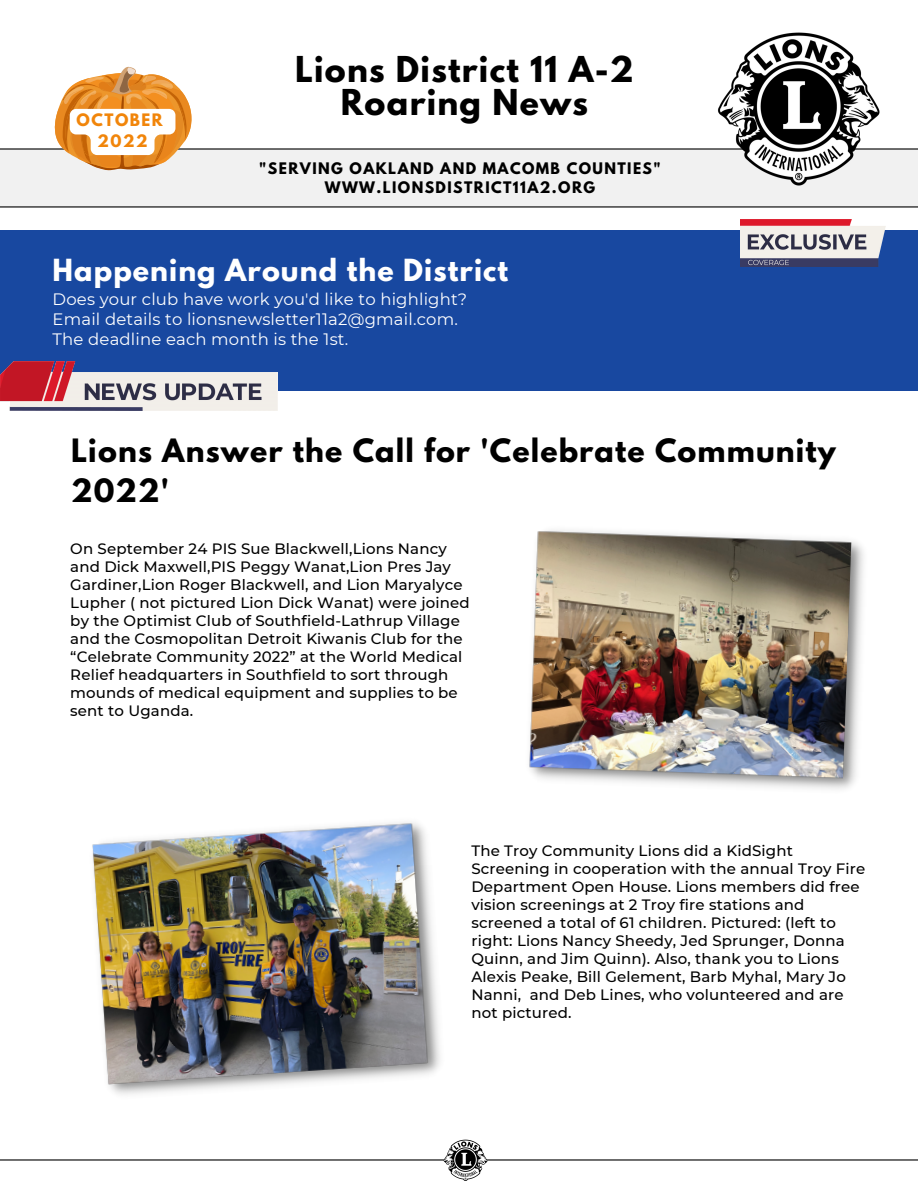
<style>
.page{position:relative;width:918px;height:1188px;background:#fff}
.page>*{position:absolute;margin:0;border:0;box-sizing:border-box;transform-origin:0 0}
.t1{font:700 31.65px/32.7px "League Spartan";letter-spacing:.04em;color:#000;text-align:center}
.t2{font:700 28.5px/39.3px "League Spartan";letter-spacing:.04em;color:#000}
.t3{font:700 27px "League Spartan";letter-spacing:.04em;color:#fff}
.t4{font:16.5px/20.2px "Montserrat";letter-spacing:.01em;color:#fff}
.t5{font:700 15.3px/20.5px "League Spartan";letter-spacing:.1em;color:#f1850a;text-align:center}
.t6{font:500 15px/18px "Montserrat";letter-spacing:.01em;color:#000}
.t7{font:700 14.1px/19.2px "League Spartan";letter-spacing:.1em;color:#000;text-align:center}
</style>
<div class="page">
<div style="left:0;top:150px;width:918px;height:57px;background:#f1f1f1"></div>
<hr style="left:0;top:148px;width:918px;height:2px;background:#000">
<hr style="left:0;top:1159px;width:918px;height:2px;background:#000">
<hr style="left:0;top:206px;width:918px;height:2px;background:#000">
<img style="left:708px;top:32px;width:174px;height:154px">
<img style="left:441px;top:1139px;width:46px;height:42px">
<div style="left:0;top:230px;width:918px;height:161px;background:#1848a0"></div>
<img style="left:0;top:362px;width:278px;height:48px">
<img style="left:740px;top:220px;width:145px;height:46px">
<svg style="left:52px;top:67px;width:141px;height:103px"></svg>
<img style="left:529px;top:530px;width:335px;height:259px">
<img style="left:92px;top:822px;width:348px;height:273px">
<p class="t5" style="left:77px;top:112px;width:88px">OCTOBER<br>2022</p>
<h1 class="t1" style="left:295px;top:57px;width:340px">Lions District 11 A-2<br>Roaring News</h1>
<p class="t7" style="left:259px;top:161px;width:403px">"SERVING OAKLAND AND MACOMB COUNTIES"<br>WWW.LIONSDISTRICT11A2.ORG</p>
<h3 class="t3" style="left:53px;top:257px;width:457px">Happening Around the District</h3>
<p class="t4" style="left:53px;top:289px;width:416px">Does your club have work you'd like to highlight?<br>Email details to lionsnewsletter11a2@gmail.com.<br>The deadline each month is the 1st.</p>
<h2 class="t2" style="left:71px;top:435px;width:766px">Lions Answer the Call for 'Celebrate Community<br>2022'</h2>
<p class="t6" style="left:70px;top:540px;width:401px">On September 24 PIS Sue Blackwell,Lions Nancy and Dick Maxwell,PIS Peggy Wanat,Lion Pres Jay Gardiner,Lion Roger Blackwell, and Lion Maryalyce Lupher ( not pictured Lion Dick Wanat) were joined by the Optimist Club of Southfield-Lathrup Village and the Cosmopolitan Detroit Kiwanis Club for the “Celebrate Community 2022” at the World Medical Relief headquarters in Southfield to sort through mounds of medical equipment and supplies to be sent to Uganda.</p>
<p class="t6" style="left:471px;top:842px;width:395px">The Troy Community Lions did a KidSight Screening in cooperation with the annual Troy Fire Department Open House. Lions members did free vision screenings at 2 Troy fire stations and screened a total of 61 children. Pictured: (left to right: Lions Nancy Sheedy, Jed Sprunger, Donna Quinn, and Jim Quinn). Also, thank you to Lions Alexis Peake, Bill Gelement, Barb Myhal, Mary Jo Nanni, and Deb Lines, who volunteered and are not pictured.</p>
</div>
